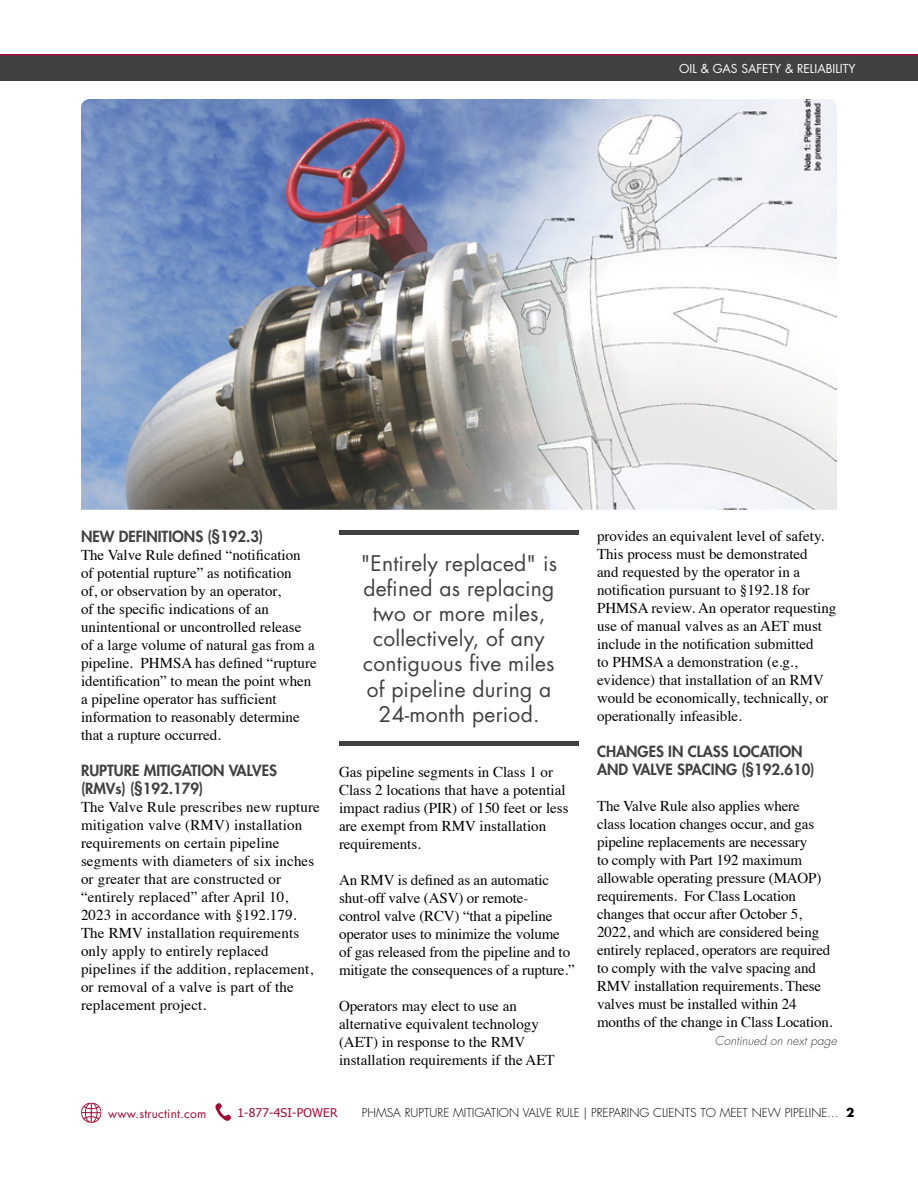
<style>
.page{position:relative;width:918px;height:1188px;background:#fff}
.page>*{position:absolute;margin:0;border:0;box-sizing:border-box;transform-origin:0 0}
.t1{font:21px/25.2px "Futura Std";letter-spacing:.01em;color:#414042;text-align:center}
.Paragraph_Style_1{font:15px/18px "Times";color:#000}
.Paragraph_Style_1-2{font:800 15px/18px "Futura Std";color:#414042}
.t2{font:italic 300 12.15px "Futura Std";color:#414042}
.t3{font:300 12px "Futura Std";color:#000}
.t4{font:12px "Futura Std";color:#fff}
.t5{font:12px "Futura Std";letter-spacing:.02em;color:#a30b35}
.t6{font:12px "Tahoma";letter-spacing:.02em;color:#a30b35}
.s1{font-weight:700}
</style>
<div class="page">
<svg style="left:81px;top:1102px;width:21px;height:21px"></svg>
<svg style="left:215px;top:1103px;width:17px;height:18px"></svg>
<div style="left:0;top:54px;width:918px;height:27px;background:#414042"></div>
<hr style="left:0;top:54px;width:918px;height:2px;background:#a30b35">
<img style="left:81px;top:99px;width:756px;height:411px">
<hr style="left:339px;top:531px;width:240px;height:4px;background:#414042">
<hr style="left:339px;top:742px;width:240px;height:4px;background:#414042">
<p class="t4" style="left:679px;top:61px;width:178px">OIL &amp; GAS SAFETY &amp; RELIABILITY</p>
<p class="Paragraph_Style_1-2" style="left:81px;top:527px;width:184px">NEW DEFINITIONS (§192.3)</p>
<p class="Paragraph_Style_1" style="left:81px;top:544px;width:237px">The Valve Rule defined “notification of potential rupture” as notification<br>of, or observation by an operator,<br>of the specific indications of an unintentional or uncontrolled release of a large volume of natural gas from a pipeline. PHMSA has defined “rupture identification” to mean the point when a pipeline operator has sufficient information to reasonably determine that a rupture occurred.</p>
<p class="Paragraph_Style_1-2" style="left:81px;top:761px;width:198px">RUPTURE MITIGATION VALVES (RMVs) (§192.179)</p>
<p class="Paragraph_Style_1" style="left:81px;top:796px;width:240px">The Valve Rule prescribes new rupture mitigation valve (RMV) installation requirements on certain pipeline segments with diameters of six inches or greater that are constructed or “entirely replaced” after April 10, 2023 in accordance with §192.179.<br>The RMV installation requirements only apply to entirely replaced pipelines if the addition, replacement, or removal of a valve is part of the replacement project.</p>
<p class="t1" style="left:361px;top:550px;width:198px">"Entirely replaced" is defined as replacing two or more miles, collectively, of any contiguous five miles of pipeline during a<br>24-month period.</p>
<p class="Paragraph_Style_1" style="left:339px;top:761px;width:231px">Gas pipeline segments in Class 1 or<br>Class 2 locations that have a potential impact radius (PIR) of 150 feet or less are exempt from RMV installation requirements.</p>
<p class="Paragraph_Style_1" style="left:339px;top:869px;width:237px">An RMV is defined as an automatic shut-off valve (ASV) or remote-<br>control valve (RCV) “that a pipeline operator uses to minimize the volume of gas released from the pipeline and to mitigate the consequences of a rupture.”</p>
<p class="Paragraph_Style_1" style="left:339px;top:995px;width:217px">Operators may elect to use an alternative equivalent technology (AET) in response to the RMV installation requirements if the AET</p>
<p class="Paragraph_Style_1" style="left:597px;top:525px;width:241px">provides an equivalent level of safety.<br>This process must be demonstrated<br>and requested by the operator in a notification pursuant to §192.18 for PHMSA review. An operator requesting use of manual valves as an AET must include in the notification submitted<br>to PHMSA a demonstration (e.g., evidence) that installation of an RMV would be economically, technically, or operationally infeasible.</p>
<p class="Paragraph_Style_1-2" style="left:597px;top:742px;width:219px">CHANGES IN CLASS LOCATION<br>AND VALVE SPACING (§192.610)</p>
<p class="Paragraph_Style_1" style="left:597px;top:795px;width:237px">The Valve Rule also applies where<br>class location changes occur, and gas pipeline replacements are necessary<br>to comply with Part 192 maximum allowable operating pressure (MAOP) requirements. For Class Location changes that occur after October 5, 2022, and which are considered being entirely replaced, operators are required to comply with the valve spacing and RMV installation requirements. These valves must be installed within 24 months of the change in Class Location.</p>
<p class="t2" style="left:715px;top:1033px;width:124px">Continued on next page</p>
<p class="t5" style="left:108px;top:1106px;width:100px">www.structint.com</p>
<p class="t6" style="left:237px;top:1105px;width:102px">1-877-4SI-POWER</p>
<p class="t3" style="left:362px;top:1106px;width:494px">PHMSA RUPTURE MITIGATION VALVE RULE | PREPARING CLIENTS TO MEET NEW PIPELINE... <span class="s1">2</span></p>
</div>
